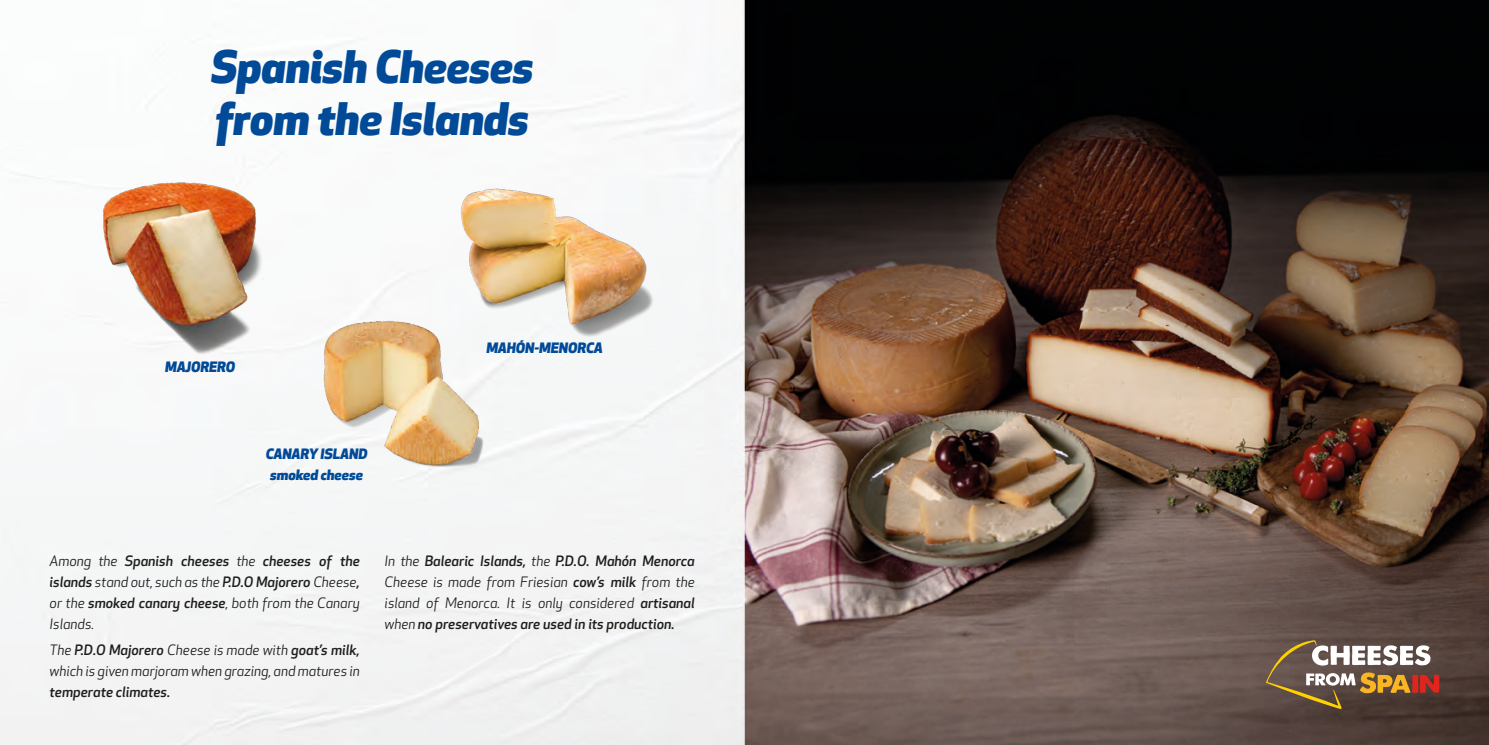
<style>
.page{position:relative;width:1489px;height:745px;background:#fff}
.page>*{position:absolute;margin:0;border:0;box-sizing:border-box;transform-origin:0 0}
.t1{font:italic 800 43.75px/52.5px "Apex New";color:#004a97}
.t2{font:italic 14px/21px "Apex New";color:#1d1d1b;text-align:justify}
.t3{font:italic 500 14px/21px "Apex New";color:#1d1d1b;text-align:justify}
.t4{font:italic 800 14px/21px "Apex New";color:#004a97;text-align:center}
.s1{font-weight:500}
.s2{font-weight:400}
</style>
<div class="page">
<img style="left:0;top:0;width:1488px;height:744px">
<svg style="left:1265px;top:639px;width:174px;height:69px;background:#856e5b"></svg>
<img style="left:80px;top:153px;width:208px;height:209px">
<img style="left:451px;top:153px;width:212px;height:212px">
<img style="left:288px;top:283px;width:229px;height:228px">
<h1 class="t1" style="left:211px;top:39px;width:324px">Spanish Cheeses from the Islands</h1>
<p class="t4" style="left:165px;top:356px;width:72px">MAJORERO</p>
<p class="t4" style="left:486px;top:336px;width:118px">MAHÓN-MENORCA</p>
<p class="t4" style="left:266px;top:442px;width:103px">CANARY ISLAND smoked cheese</p>
<p class="t2" style="left:50px;top:549px;width:312px">Among the <span class="s1">Spanish cheeses</span> the <span class="s1">cheeses of the islands</span> stand out, such as the <span class="s1">P.D.O Majorero</span> Cheese<span class="s1">, </span>or the <span class="s1">smoked canary cheese</span>, both from the Canary Islands.</p>
<p class="t2" style="left:50px;top:638px;width:312px">The <span class="s1">P.D.O Majorero</span> Cheese is made with <span class="s1">goat’s milk, </span>which is given marjoram when grazing, and matures in</p>
<p class="t3" style="left:50px;top:680px;width:122px">temperate climates.</p>
<p class="t3" style="left:384px;top:549px;width:312px"><span class="s2">In the</span> Balearic Islands, <span class="s2">the</span> P.D.O. Mahón Menorca <span class="s2">Cheese is made from Friesian</span> cow’s milk <span class="s2">from the island of Menorca. It is only considered</span> artisanal <span class="s2">when</span> no preservatives are used in its production.</p>
</div>
